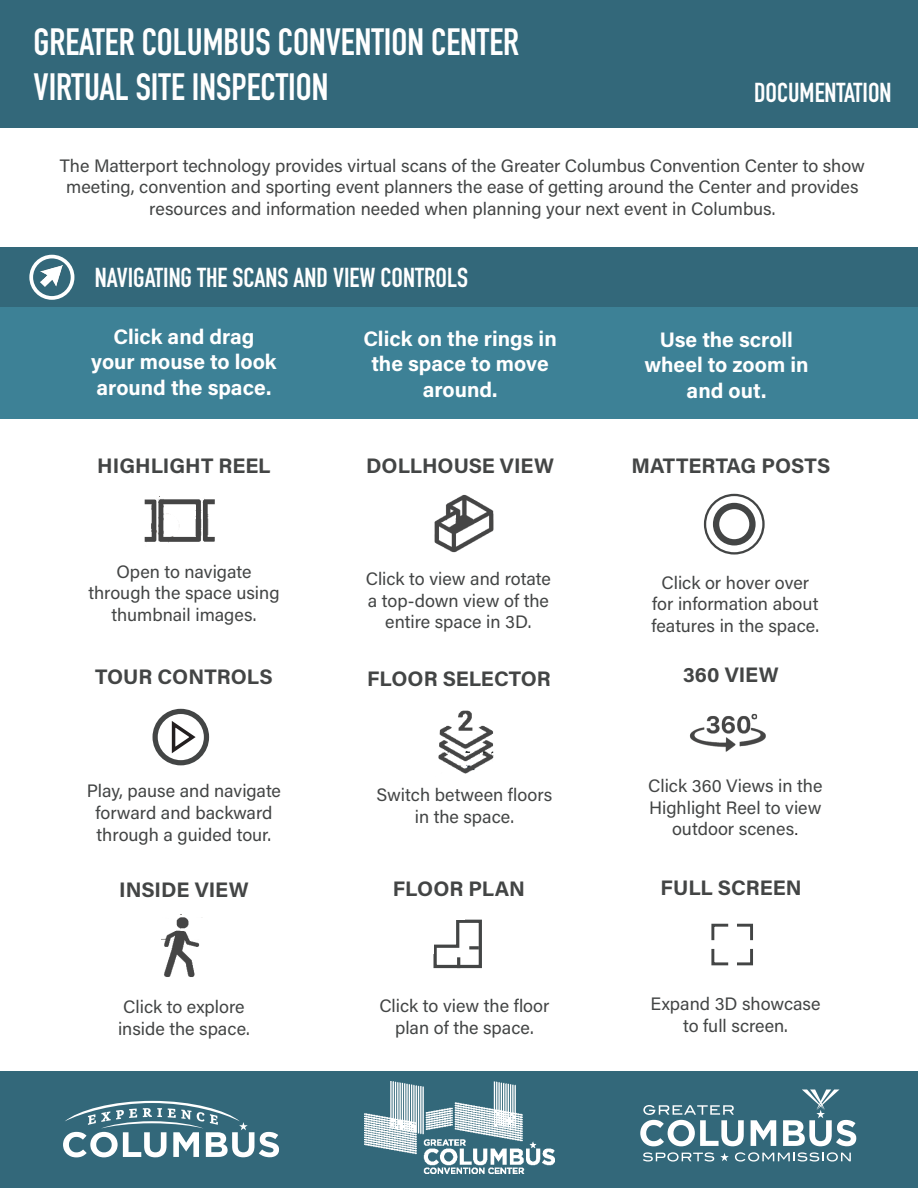
<style>
.page{position:relative;width:918px;height:1188px;background:#fff}
.page>*{position:absolute;margin:0;border:0;box-sizing:border-box;transform-origin:0 0}
.t1{font:700 37.5px "DIN Condensed";color:#fff}
.t2{font:700 27px "DIN Condensed";color:#fff}
.t3{font:700 21px/25.2px "Acumin Pro";color:#fff;text-align:center}
.t4{font:700 21px "Acumin Pro";color:#434545}
.t5{font:18px/21.6px "Acumin Pro";color:#434545;text-align:center}
.s1{font-family:"Gotham";color:#231f20}
</style>
<div class="page">
<img style="left:144px;top:499px;width:71px;height:44px">
<div style="left:153px;top:709px;width:56px;height:56px;border:5px solid #434545;border-radius:50%"></div>
<svg style="left:171px;top:718px;width:26px;height:39px"></svg>
<img style="left:161px;top:917px;width:39px;height:60px">
<svg style="left:182px;top:917px;width:20px;height:1px"></svg>
<img style="left:434px;top:494px;width:60px;height:59px">
<svg style="left:485px;top:494px;width:9px;height:9px"></svg>
<img style="left:447px;top:710px;width:47px;height:64px">
<svg style="left:438px;top:726px;width:9px;height:37px"></svg>
<div style="left:434px;top:920px;width:48px;height:48px;border:3px solid #434545"></div>
<div style="left:425px;top:911px;width:34px;height:37px;background:#fff;border:3px solid #434545"></div>
<div style="left:419px;top:897px;width:46px;height:23px;background:#fff"></div>
<div style="left:411px;top:909px;width:23px;height:45px;background:#fff"></div>
<svg style="left:457px;top:957px;width:3px;height:11px"></svg>
<svg style="left:469px;top:946px;width:10px;height:3px"></svg>
<div style="left:704px;top:494px;width:61px;height:61px;border:2px solid #434545;border-radius:50%"></div>
<div style="left:713px;top:503px;width:43px;height:43px;background:#434545;border-radius:50%"></div>
<div style="left:719px;top:509px;width:30px;height:30px;background:#fff;border-radius:50%"></div>
<img style="left:689px;top:713px;width:77px;height:39px">
<svg style="left:759px;top:713px;width:7px;height:8px"></svg>
<svg style="left:731px;top:713px;width:16px;height:1px"></svg>
<div style="left:711px;top:924px;width:42px;height:41px;border:3px solid #434545"></div>
<div style="left:702px;top:940px;width:67px;height:9px;background:#fff"></div>
<div style="left:728px;top:911px;width:9px;height:67px;background:#fff"></div>
<div style="left:0;top:1072px;width:918px;height:116px;background:#33687a"></div>
<div style="left:0;top:0;width:918px;height:127px;background:#33687a"></div>
<svg style="left:63px;top:1101px;width:216px;height:56px"></svg>
<div style="left:0;top:307px;width:918px;height:112px;background:#3d8196"></div>
<div style="left:0;top:247px;width:918px;height:60px;background:#33687a"></div>
<img style="left:41px;top:266px;width:22px;height:21px">
<div style="left:29px;top:255px;width:45px;height:45px;border:4px solid #fff;border-radius:50%"></div>
<svg style="left:751px;top:1120px;width:25px;height:26px"></svg>
<svg style="left:720px;top:1153px;width:9px;height:8px"></svg>
<svg style="left:643px;top:1152px;width:71px;height:10px"></svg>
<svg style="left:735px;top:1152px;width:116px;height:10px"></svg>
<svg style="left:640px;top:1105px;width:104px;height:41px"></svg>
<svg style="left:783px;top:1090px;width:73px;height:56px"></svg>
<img style="left:365px;top:1082px;width:190px;height:92px">
<p class="t1" style="left:33px;top:17px;width:487px">GREATER COLUMBUS CONVENTION CENTER</p>
<p class="t1" style="left:33px;top:62px;width:297px">VIRTUAL SITE INSPECTION</p>
<p class="t2" style="left:754px;top:75px;width:139px">DOCUMENTATION</p>
<p class="t5" style="left:60px;top:154px;width:807px">The Matterport technology provides virtual scans of the Greater Columbus Convention Center to show meeting, convention and sporting event planners the ease of getting around the Center and provides resources and information needed when planning your next event in Columbus.</p>
<p class="t2" style="left:95px;top:259px;width:375px">NAVIGATING THE SCANS AND VIEW CONTROLS</p>
<p class="t3" style="left:91px;top:323px;width:187px">Click and drag your mouse to look around the space.</p>
<p class="t3" style="left:363px;top:325px;width:195px">Click on the rings in the space to move around.</p>
<p class="t3" style="left:644px;top:326px;width:166px">Use the scroll wheel to zoom in and out.</p>
<p class="t4" style="left:97px;top:451px;width:175px">HIGHLIGHT REEL</p>
<p class="t5" style="left:88px;top:560px;width:193px">Open to navigate through the space using thumbnail images.</p>
<p class="t4" style="left:95px;top:662px;width:179px">TOUR CONTROLS</p>
<p class="t5" style="left:87px;top:780px;width:196px">Play, pause and navigate forward and backward through a guided tour.</p>
<p class="t4" style="left:119px;top:875px;width:131px">INSIDE VIEW</p>
<p class="t5" style="left:118px;top:995px;width:133px;text-align:left">Click to explore inside the space.</p>
<p class="t4" style="left:366px;top:451px;width:189px">DOLLHOUSE VIEW</p>
<p class="t4" style="left:631px;top:451px;width:200px">MATTERTAG POSTS</p>
<p class="t5" style="left:366px;top:567px;width:187px">Click to view and rotate a top-down view of the entire space in 3D.</p>
<p class="t4" style="left:367px;top:663px;width:185px">FLOOR SELECTOR</p>
<p class="t5" style="left:652px;top:571px;width:169px">Click or hover over for information about features in the space.</p>
<p class="t4" style="left:683px;top:660px;width:97px">360 VIEW</p>
<p class="t5" style="left:377px;top:783px;width:177px">Switch between floors in the space.</p>
<p class="t5" style="left:648px;top:774px;width:176px">Click 360 Views in the<br>Highlight Reel to view outdoor scenes<span class="s1">.</span></p>
<p class="t4" style="left:393px;top:874px;width:134px">FLOOR PLAN</p>
<p class="t4" style="left:661px;top:873px;width:143px">FULL SCREEN</p>
<p class="t5" style="left:379px;top:994px;width:172px">Click to view the floor plan of the space.</p>
<p class="t5" style="left:650px;top:992px;width:172px">Expand 3D showcase to full screen.</p>
</div>
